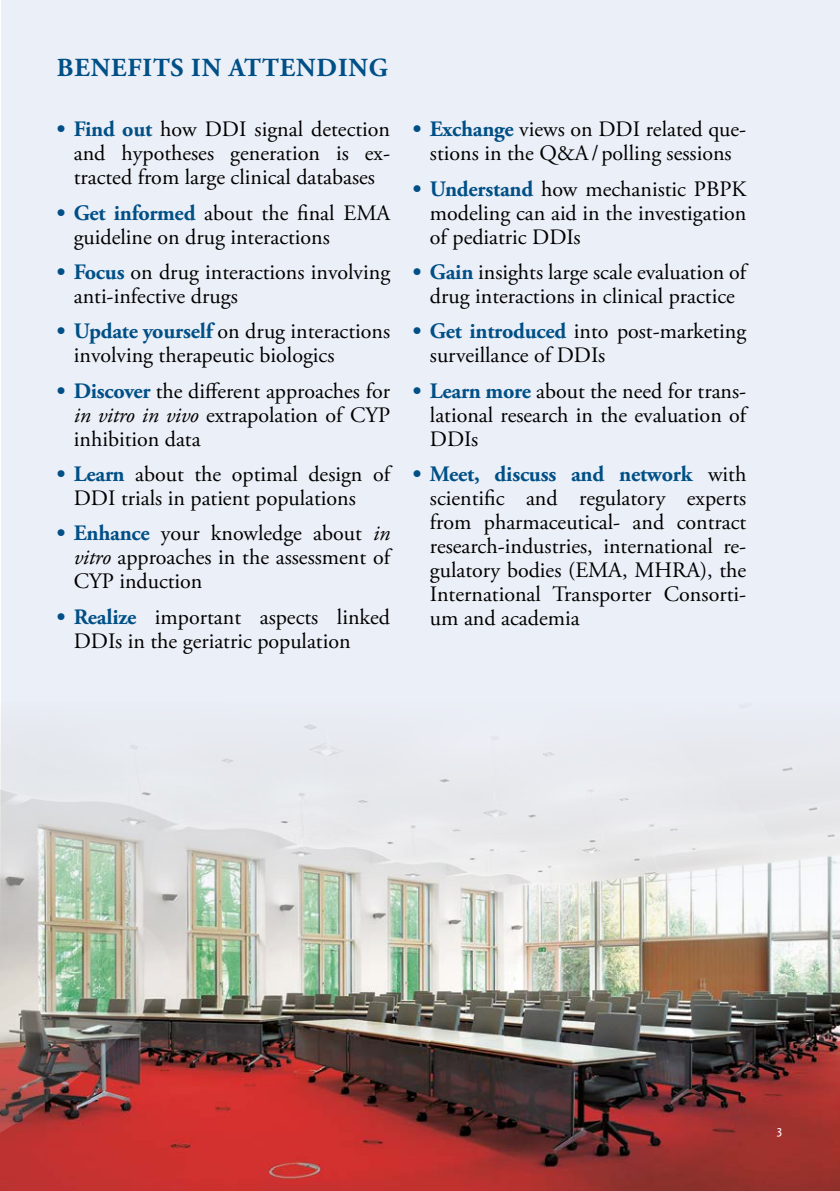
<style>
.page{position:relative;width:840px;height:1191px;background:#fff}
.page>*{position:absolute;margin:0;border:0;box-sizing:border-box;transform-origin:0 0}
.t1{font:700 26px "Adobe Garamond Pro";letter-spacing:.035em;color:#004f86}
.t2{font:22px/24px "Adobe Garamond Pro";color:#000;text-align:justify}
.t3{font:12px "DTL Prokyon TOT";color:#fff}
.s1{font-weight:700;color:#004f86}
.s2{font-style:italic}
</style>
<div class="page">
<div style="left:1px;top:0;width:838px;height:1191px;background:#ebeff7"></div>
<img style="left:172px;top:706px;width:667px;height:485px">
<img style="left:0;top:744px;width:172px;height:447px">
<p class="t1" style="left:57px;top:52px;width:326px">Benefits in Attend ing</p>
<p class="t2" style="left:74px;top:118px;width:318px;text-indent:-17px"><span class="s1">• Find out</span> how DDI signal detection and hypotheses generation is ex&shy;tracted from large clinical databases</p>
<p class="t2" style="left:74px;top:201px;width:318px;text-indent:-17px"><span class="s1">• Get informed</span> about the final EMA guideline on drug interactions</p>
<p class="t2" style="left:74px;top:261px;width:318px;text-indent:-17px"><span class="s1">• Focus</span> on drug interactions involving anti-infective drugs</p>
<p class="t2" style="left:74px;top:320px;width:318px;text-indent:-17px"><span class="s1">• Update yourself</span> on drug interactions involving therapeutic biologics</p>
<p class="t2" style="left:74px;top:379px;width:318px;text-indent:-17px"><span class="s1">• Discover</span> the different approaches for <span class="s2">in vitro in vivo</span> extrapolation of CYP inhibition data</p>
<p class="t2" style="left:74px;top:463px;width:318px;text-indent:-17px"><span class="s1">• Learn</span> about the optimal design of<br>DDI trials in patient populations</p>
<p class="t2" style="left:74px;top:522px;width:318px;text-indent:-17px"><span class="s1">• Enhance</span> your knowledge about <span class="s2">in vitro</span> approaches in the assessment of CYP induction</p>
<p class="t2" style="left:74px;top:605px;width:318px;text-indent:-17px"><span class="s1">• Realize</span> important aspects linked<br>DDIs in the geriatric population</p>
<p class="t2" style="left:412px;top:118px;width:335px;text-align:center"><span class="s1">• Exchange</span> views on DDI related que&shy;stions in the Q&amp;A/polling sessions</p>
<p class="t2" style="left:429px;top:177px;width:318px;text-indent:-17px"><span class="s1">• Understand</span> how mechanistic PBPK modeling can aid in the investigation of pediatric DDIs</p>
<p class="t2" style="left:412px;top:261px;width:335px;text-align:center"><span class="s1">• Gain</span> insights large scale evaluation of drug interactions in clinical practice</p>
<p class="t2" style="left:429px;top:320px;width:318px;text-indent:-17px"><span class="s1">• Get introduced</span> into post-marketing surveillance of DDIs</p>
<p class="t2" style="left:429px;top:379px;width:318px;text-indent:-17px"><span class="s1">• Learn more</span> about the need for trans&shy;lational research in the evaluation of DDIs</p>
<p class="t2" style="left:429px;top:463px;width:318px;text-indent:-17px"><span class="s1">• Meet, discuss and network</span> with scientific and regulatory experts from pharmaceutical- and contract research-industries, international re&shy;gulatory bodies (EMA, MHRA), the International Transporter Consorti&shy;um and academia</p>
<p class="t3" style="left:776px;top:1121px;width:7px">3</p>
</div>
